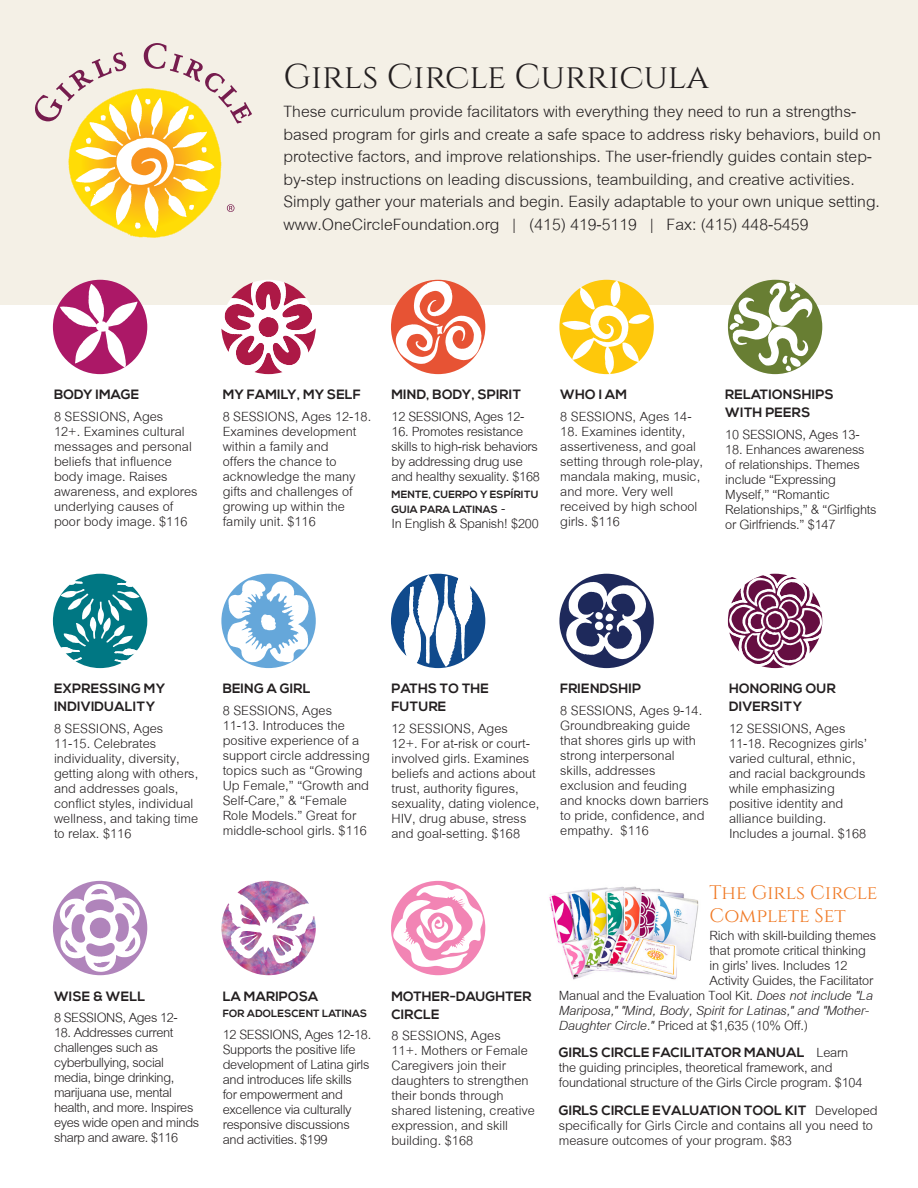
<style>
.page{position:relative;width:918px;height:1188px;background:#fff}
.page>*{position:absolute;margin:0;border:0;box-sizing:border-box;transform-origin:0 0}
.t1{font:34.5px "Cinzel";color:#231f20}
.t2{font:24px/22.5px "Cordia UPC";color:#231f20}
.t3{font:19.5px/15px "Cordia UPC";color:#231f20}
.t4{font:19.5px/15px "Cordia UPC";letter-spacing:-.02em;color:#231f20}
.t5{font:italic 19.5px "Cordia UPC";letter-spacing:-.01em;color:#231f20}
.t6{font:19.5px/22.5px "Cinzel";color:#f07924}
.t7{font:700 13.5px/18px "Nexa";letter-spacing:.01em;color:#231f20}
.t8{font:700 10.5px/15px "Nexa";letter-spacing:.01em;color:#231f20}
.s1{font-family:"Cordia UPC";font-weight:400;font-size:19.5px}
.s2{font-style:italic}
</style>
<div class="page">
<img style="left:238px;top:881px;width:71px;height:35px">
<img style="left:221px;top:916px;width:95px;height:59px">
<img style="left:238px;top:931px;width:24px;height:20px">
<img style="left:240px;top:904px;width:20px;height:22px">
<div style="left:0;top:0;width:918px;height:305px;background:#f4f0e6"></div>
<div style="left:53px;top:280px;width:94px;height:94px;background:#ac1867;border-radius:50%"></div>
<svg style="left:60px;top:284px;width:78px;height:84px"></svg>
<svg style="left:53px;top:574px;width:94px;height:94px"></svg>
<svg style="left:53px;top:881px;width:94px;height:94px"></svg>
<svg style="left:221px;top:280px;width:95px;height:94px"></svg>
<div style="left:221px;top:574px;width:95px;height:94px;background:#65a7da;border-radius:50%"></div>
<svg style="left:227px;top:580px;width:82px;height:82px"></svg>
<div style="left:391px;top:881px;width:94px;height:94px;background:#f284b4;border-radius:50%"></div>
<svg style="left:393px;top:885px;width:90px;height:83px"></svg>
<div style="left:391px;top:280px;width:94px;height:94px;background:#e75334;border-radius:50%"></div>
<svg style="left:396px;top:281px;width:86px;height:83px"></svg>
<svg style="left:391px;top:574px;width:94px;height:94px"></svg>
<svg style="left:728px;top:280px;width:94px;height:94px"></svg>
<svg style="left:728px;top:574px;width:95px;height:94px"></svg>
<svg style="left:559px;top:280px;width:95px;height:94px"></svg>
<svg style="left:562px;top:281px;width:88px;height:93px"></svg>
<div style="left:559px;top:574px;width:95px;height:94px;background:#1e295b;border-radius:50%"></div>
<svg style="left:566px;top:582px;width:80px;height:77px"></svg>
<img style="left:549px;top:886px;width:150px;height:94px">
<svg style="left:35px;top:43px;width:217px;height:195px"></svg>
<p class="t1" style="left:284px;top:57px;width:427px">Girls Circle Curricula</p>
<p class="t2" style="left:284px;top:101px;width:599px">These curriculum provide facilitators with everything they need to run a strengths&shy;based program for girls and create a safe space to address risky behaviors, build on protective factors, and improve relationships. The user-friendly guides contain step&shy;by-step instructions on leading discussions, teambuilding, and creative activities.<br>Simply gather your materials and begin. Easily adaptable to your own unique setting. www.OneCircleFoundation.org | (415) 419-5119 | Fax: (415) 448-5459</p>
<p class="t7" style="left:54px;top:386px;width:87px">BODY IMAGE</p>
<p class="t3" style="left:54px;top:410px;width:145px">8 SESSIONS, Ages<br>12+. Examines cultural messages and personal beliefs that influence body image. Raises awareness, and explores underlying causes of poor body image. $116</p>
<p class="t7" style="left:223px;top:386px;width:140px">MY FAMILY, MY SELF</p>
<p class="t3" style="left:223px;top:410px;width:150px">8 SESSIONS, Ages 12-18.<br>Examines development within a family and<br>offers the chance to acknowledge the many gifts and challenges of growing up within the family unit. $116</p>
<p class="t7" style="left:392px;top:386px;width:131px">MIND, BODY, SPIRIT</p>
<p class="t3" style="left:392px;top:410px;width:134px">12 SESSIONS, Ages 12-</p>
<p class="t3" style="left:392px;top:425px;width:150px">16. Promotes resistance skills to high-risk behaviors by addressing drug use and healthy sexuality. $168</p>
<p class="t8" style="left:392px;top:487px;width:149px">MENTE, CUERPO Y ESPÍRITU<br>GUIA PARA LATINAS <span class="s1">-</span></p>
<p class="t3" style="left:392px;top:516px;width:149px">In English &amp; Spanish! $200</p>
<p class="t7" style="left:560px;top:386px;width:68px">WHO I AM</p>
<p class="t3" style="left:560px;top:410px;width:133px">8 SESSIONS, Ages 14-</p>
<p class="t3" style="left:560px;top:425px;width:144px">18. Examines identity, assertiveness, and goal setting through role-play, mandala making, music, and more. Very well received by high school girls. $116</p>
<p class="t7" style="left:725px;top:386px;width:110px">RELATIONSHIPS<br>WITH PEERS</p>
<p class="t3" style="left:725px;top:428px;width:136px">10 SESSIONS, Ages 13-</p>
<p class="t3" style="left:725px;top:443px;width:153px">18. Enhances awareness of relationships. Themes include “Expressing<br>Myself,” “Romantic<br>Relationships,” &amp; “Girlfights or Girlfriends.” $147</p>
<p class="t7" style="left:54px;top:680px;width:113px">EXPRESSING MY<br>INDIVIDUALITY</p>
<p class="t3" style="left:54px;top:722px;width:146px">8 SESSIONS, Ages<br>11-15. Celebrates individuality, diversity, getting along with others, and addresses goals, conflict styles, individual wellness, and taking time to relax. $116</p>
<p class="t7" style="left:54px;top:987px;width:93px">WISE &amp; WELL</p>
<p class="t4" style="left:54px;top:1011px;width:125px">8 SESSIONS, Ages 12-</p>
<p class="t4" style="left:54px;top:1026px;width:147px">18. Addresses current challenges such as cyberbullying, social media, binge drinking, marijuana use, mental health, and more. Inspires eyes wide open and minds sharp and aware. $116</p>
<p class="t7" style="left:223px;top:680px;width:89px">BEING A GIRL</p>
<p class="t3" style="left:223px;top:704px;width:149px">8 SESSIONS, Ages<br>11-13. Introduces the positive experience of a support circle addressing topics such as “Growing<br>Up Female,” “Growth and<br>Self-Care,” &amp; “Female<br>Role Models.” Great for middle-school girls. $116</p>
<p class="t7" style="left:223px;top:987px;width:97px">LA MARIPOSA</p>
<p class="t8" style="left:223px;top:1006px;width:146px">FOR ADOLESCENT LATINAS</p>
<p class="t3" style="left:223px;top:1027px;width:150px">12 SESSIONS, Ages 12-18.<br>Supports the positive life development of Latina girls and introduces life skills<br>for empowerment and excellence via culturally responsive discussions and activities. $199</p>
<p class="t7" style="left:392px;top:680px;width:99px">PATHS TO THE<br>FUTURE</p>
<p class="t3" style="left:392px;top:722px;width:149px">12 SESSIONS, Ages<br>12+. For at-risk or court&shy;involved girls. Examines beliefs and actions about trust, authority figures, sexuality, dating violence,<br>HIV, drug abuse, stress and goal-setting. $168</p>
<p class="t7" style="left:392px;top:987px;width:142px">MOTHER-DAUGHTER<br>CIRCLE</p>
<p class="t3" style="left:392px;top:1029px;width:145px">8 SESSIONS, Ages<br>11+. Mothers or Female<br>Caregivers join their daughters to strengthen their bonds through shared listening, creative expression, and skill building. $168</p>
<p class="t7" style="left:560px;top:680px;width:83px">FRIENDSHIP</p>
<p class="t3" style="left:560px;top:704px;width:150px">8 SESSIONS, Ages 9-14.<br>Groundbreaking guide that shores girls up with strong interpersonal skills, addresses exclusion and feuding and knocks down barriers to pride, confidence, and empathy. $116</p>
<p class="t7" style="left:729px;top:680px;width:108px">HONORING OUR<br>DIVERSITY</p>
<p class="t3" style="left:729px;top:722px;width:139px">12 SESSIONS, Ages<br>11-18. Recognizes girls’ varied cultural, ethnic, and racial backgrounds while emphasizing positive identity and alliance building.<br>Includes a journal. $168</p>
<p class="t6" style="left:710px;top:882px;width:169px">The Girls Circle<br>Complete Set</p>
<p class="t3" style="left:710px;top:929px;width:168px">Rich with skill-building themes</p>
<p class="t3" style="left:710px;top:944px;width:158px">that promote critical thinking</p>
<p class="t3" style="left:710px;top:959px;width:140px">in girls’ lives. Includes 12</p>
<p class="t3" style="left:710px;top:974px;width:165px">Activity Guides, the Facilitator</p>
<p class="t3" style="left:559px;top:989px;width:316px">Manual and the Evaluation Tool Kit. <span class="s2">Does not include "La</span></p>
<p class="t5" style="left:559px;top:998px;width:312px">Mariposa," "Mind, Body, Spirit for Latinas," and "Mother-</p>
<p class="t3" style="left:559px;top:1019px;width:251px"><span class="s2">Daughter Circle."</span> Priced at $1,635 (10% Off.)</p>
<p class="t7" style="left:559px;top:1044px;width:291px">GIRLS CIRCLE FACILITATOR MANUAL <span class="s1">Learn</span></p>
<p class="t3" style="left:559px;top:1061px;width:305px">the guiding principles, theoretical framework, and foundational structure of the Girls Circle program. $104</p>
<p class="t7" style="left:559px;top:1101px;width:320px">GIRLS CIRCLE EVALUATION TOOL KIT <span class="s1">Developed</span></p>
<p class="t3" style="left:559px;top:1118px;width:316px">specifically for Girls Circle and contains all you need to measure outcomes of your program. $83</p>
</div>
